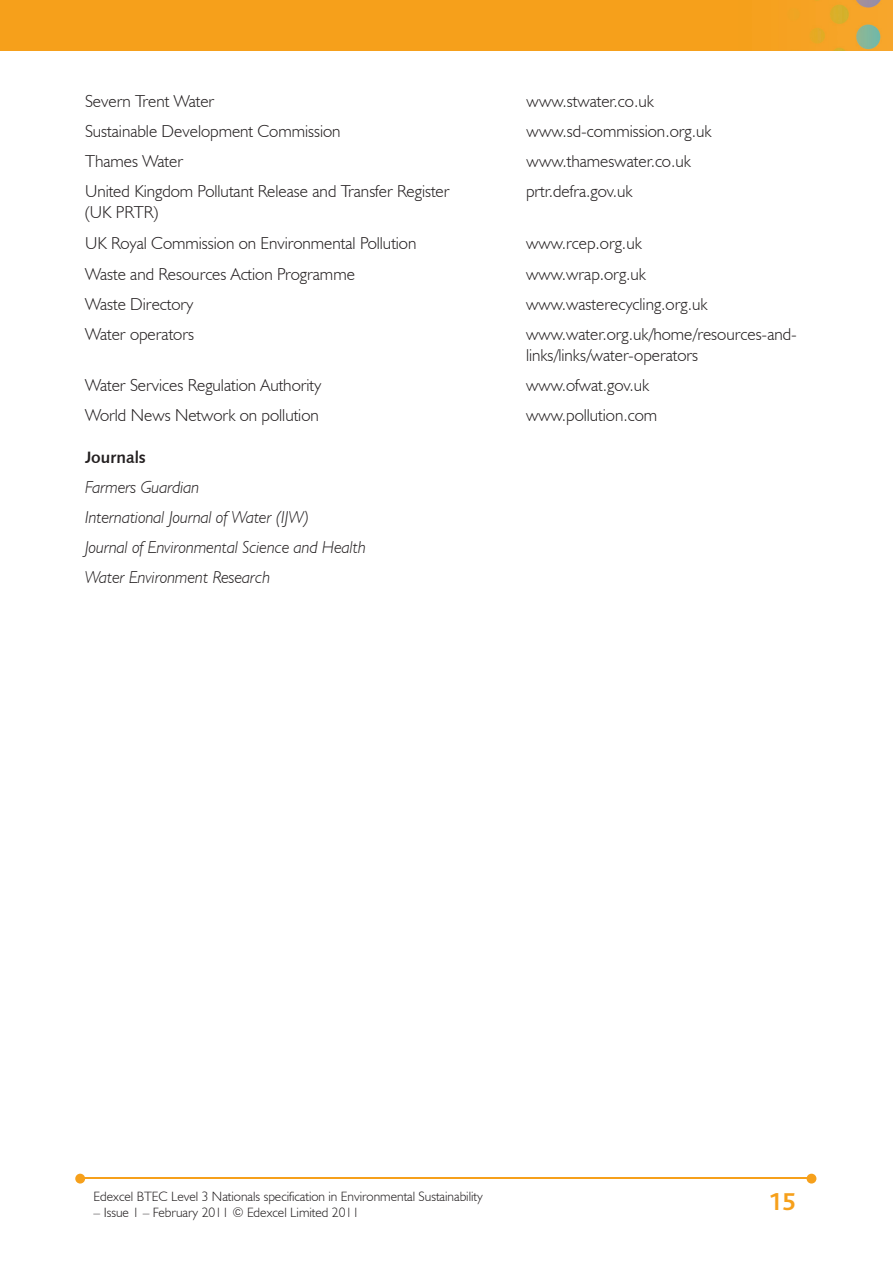
<style>
.page{position:relative;width:893px;height:1263px;background:#fff}
.page>*{position:absolute;margin:0;border:0;box-sizing:border-box;transform-origin:0 0}
.t1{font:700 25.5px "Bliss";color:#f6a01b}
.t2{font:300 17.25px/21px "Humanist 521 BT";color:#231f20}
.t3{font:italic 300 17.25px/30px "Humanist 521 BT";color:#231f20}
.t4{font:16.5px "Humanist 531 BT Bold A";color:#231f20}
.t5{font:300 13.5px "Humanist 521 BT";color:#231f20}
</style>
<div class="page">
<img style="left:0;top:0;width:893px;height:51px">
<hr style="left:82px;top:1178px;width:728px;height:1px;background:#f6a01b">
<svg style="left:807px;top:1174px;width:9px;height:9px"></svg>
<svg style="left:75px;top:1174px;width:10px;height:9px"></svg>
<p class="t2" style="left:85px;top:90px;width:131px">Severn Trent Water</p>
<p class="t2" style="left:527px;top:90px;width:129px">www.stwater.co.uk</p>
<p class="t2" style="left:85px;top:120px;width:257px">Sustainable Development Commission</p>
<p class="t2" style="left:527px;top:120px;width:186px">www.sd-commission.org.uk</p>
<p class="t2" style="left:85px;top:150px;width:100px">Thames Water</p>
<p class="t2" style="left:527px;top:150px;width:166px">www.thameswater.co.uk</p>
<p class="t2" style="left:85px;top:181px;width:366px">United Kingdom Pollutant Release and Transfer Register (UK PRTR)</p>
<p class="t2" style="left:526px;top:181px;width:108px">prtr.defra.gov.uk</p>
<p class="t2" style="left:85px;top:232px;width:333px">UK Royal Commission on Environmental Pollution</p>
<p class="t2" style="left:526px;top:232px;width:117px">www.rcep.org.uk</p>
<p class="t2" style="left:85px;top:263px;width:271px">Waste and Resources Action Programme</p>
<p class="t2" style="left:526px;top:263px;width:121px">www.wrap.org.uk</p>
<p class="t2" style="left:85px;top:293px;width:110px">Waste Directory</p>
<p class="t2" style="left:526px;top:293px;width:183px">www.wasterecycling.org.uk</p>
<p class="t2" style="left:85px;top:324px;width:111px">Water operators</p>
<p class="t2" style="left:526px;top:324px;width:272px">www.water.org.uk/home/resources-and&shy;links/links/water-operators</p>
<p class="t2" style="left:85px;top:375px;width:238px">Water Services Regulation Authority</p>
<p class="t2" style="left:526px;top:375px;width:125px">www.ofwat.gov.uk</p>
<p class="t2" style="left:85px;top:405px;width:235px">World News Network on pollution</p>
<p class="t2" style="left:526px;top:405px;width:133px">www.pollution.com</p>
<p class="t4" style="left:85px;top:447px;width:62px">Journals</p>
<p class="t3" style="left:85px;top:471px;width:282px">Farmers Guardian<br>International Journal of Water (IJW)<br>Journal of Environmental Science and Health<br>Water Environment Research</p>
<p class="t5" style="left:94px;top:1188px;width:391px">Edexcel BTEC Level 3 Nationals specification in Environmental Sustainability</p>
<p class="t5" style="left:94px;top:1204px;width:267px">– Issue 1 – February 2011 © Edexcel Limited 2011</p>
<h1 class="t1" style="left:768px;top:1189px;width:29px">15</h1>
</div>
